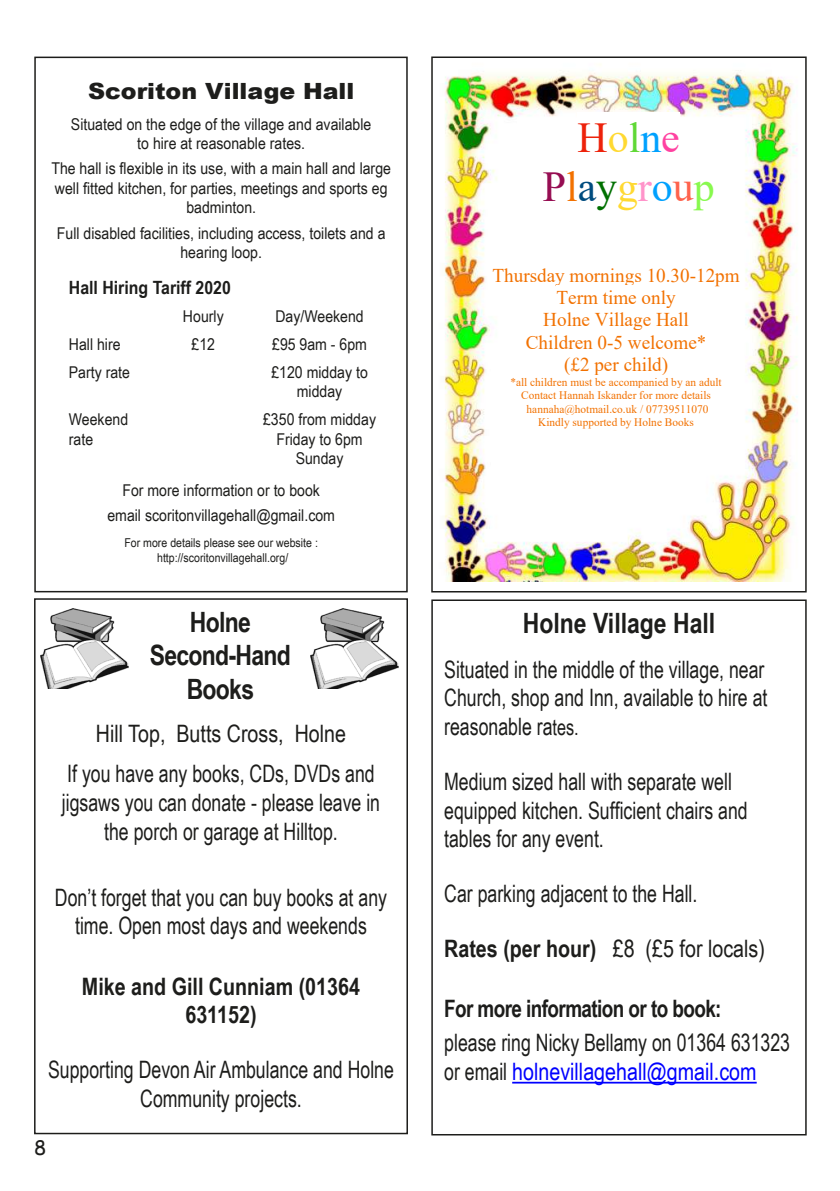
<style>
.page{position:relative;width:840px;height:1191px;background:#fff}
.page>*{position:absolute;margin:0;border:0;box-sizing:border-box;transform-origin:0 0}
.t1{font:42.6px/49px "Times New Roman";color:#ffd931;text-align:center}
.Arial_Narrow_Bold_14{font:700 28px/33.6px "Arial Narrow";letter-spacing:-.025em;color:#1d1d1b;text-align:center}
.Arial_Narrow_Bold_14-2{font:700 28px "Arial Narrow";color:#1d1d1b}
.Arial_Narrow_11pt_90{font:24px/28.8px "Arial Narrow";color:#1d1d1b;scale:.9 1}
.Arial_Narrow_12pt_90{font:24px/28.8px "Arial Narrow";color:#1d1d1b;text-align:center;scale:.9 1}
.Arial_Narrow_Bold_12{font:700 24px/28.8px "Arial Narrow";color:#1d1d1b;text-align:center}
.Arial_Narrow_11pt_90-2{font:24px "Arial Narrow";color:#1d1d1b}
.Arial_Narrow_Bold_11{font:700 24px "Arial Narrow";letter-spacing:-.025em;color:#1d1d1b;scale:.96 1}
.Arial_Narrow_10pt_ce{font:24px "Arial Narrow";color:#1d1d1b}
.t2{font:900 22.4px "Arial";color:#1d1d1b;scale:1.06 1}
.t3{font:20px "Comic Sans MS";color:#1d1d1b}
.t4{font:19.4px/22.4px "Times New Roman";color:#f27100;text-align:center}
.t5{font:700 18.2px "Arial Narrow";color:#1d1d1b;scale:1.06 1}
.t6{font:16.2px/19.6px "Arial Narrow";color:#1d1d1b;text-align:center;scale:1.06 1}
.t7{font:12.2px/14.6px "Arial Narrow";color:#1d1d1b;text-align:center;scale:1.06 1}
.t8{font:11.6px/13.2px "Times New Roman";color:#f27100;text-align:center}
.s1{color:#ed220b}
.s2{color:#60d836}
.s3{color:#00a1fe}
.s4{color:#ff42a1}
.s5{color:#960d52}
.s6{color:#f27100}
.s7{color:#004c7f}
.s8{color:#017000}
.s9{color:#ff94ca}
.s10{color:#fe634d}
.s11{color:#88f94e}
.s12{font-size:22px}
.s13{font-weight:700}
.s14{color:#00f}
</style>
<div class="page">
<div style="left:34px;top:598px;width:374px;height:536px;border:2px solid #1d1d1b"></div>
<img style="left:40px;top:608px;width:89px;height:80px">
<img style="left:310px;top:608px;width:89px;height:80px">
<hr style="left:512px;top:1081px;width:244px;height:2px;background:#00f">
<div style="left:431px;top:599px;width:375px;height:536px;border:2px solid #1d1d1b"></div>
<img style="left:444px;top:64px;width:354px;height:517px">
<div style="left:577px;top:113px;width:102px;height:49px;background:#fff"></div>
<div style="left:542px;top:162px;width:172px;height:49px;background:#fff"></div>
<div style="left:492px;top:263px;width:247px;height:23px;background:#fff"></div>
<div style="left:556px;top:285px;width:119px;height:23px;background:#fff"></div>
<div style="left:543px;top:308px;width:145px;height:23px;background:#fff"></div>
<div style="left:525px;top:330px;width:181px;height:23px;background:#fff"></div>
<div style="left:563px;top:353px;width:105px;height:22px;background:#fff"></div>
<div style="left:510px;top:375px;width:211px;height:14px;background:#fff"></div>
<div style="left:521px;top:388px;width:189px;height:14px;background:#fff"></div>
<div style="left:523px;top:402px;width:185px;height:13px;background:#fff"></div>
<div style="left:538px;top:415px;width:155px;height:14px;background:#fff"></div>
<div style="left:431px;top:56px;width:375px;height:536px;border:2px solid #1d1d1b"></div>
<div style="left:34px;top:57px;width:373px;height:535px;border:2px solid #1d1d1b"></div>
<p class="t2" style="left:88px;top:74px;width:252px">Scoriton Village Hall</p>
<p class="t6" style="left:71px;top:113px;width:285px">Situated on the edge of the village and available to hire at reasonable rates.</p>
<p class="t6" style="left:51px;top:158px;width:322px">The hall is flexible in its use, with a main hall and large well fitted kitchen, for parties, meetings and sports eg badminton.</p>
<p class="t6" style="left:57px;top:223px;width:311px">Full disabled facilities, including access, toilets and a hearing loop.</p>
<p class="t5" style="left:69px;top:273px;width:154px">Hall Hiring Tariff 2020</p>
<p class="t6" style="left:183px;top:305px;width:40px">Hourly</p>
<p class="t6" style="left:275px;top:305px;width:85px">Day/Weekend</p>
<p class="t6" style="left:69px;top:334px;width:50px">Hall hire</p>
<p class="t6" style="left:191px;top:334px;width:24px">£12</p>
<p class="t6" style="left:272px;top:334px;width:91px">£95 9am - 6pm</p>
<p class="t6" style="left:69px;top:362px;width:59px">Party rate</p>
<p class="t6" style="left:271px;top:362px;width:92px">£120 midday to midday</p>
<p class="t6" style="left:69px;top:409px;width:57px;text-align:left">Weekend rate</p>
<p class="t6" style="left:263px;top:409px;width:108px">£350 from midday<br>Friday to 6pm<br>Sunday</p>
<p class="t6" style="left:107px;top:476px;width:216px;line-height:25.2px">For more information or to book email scoritonvillagehall@gmail.com</p>
<p class="t7" style="left:124px;top:535px;width:184px">For more details please see our website : http://scoritonvillagehall.org/</p>
<p class="Arial_Narrow_Bold_14" style="left:190px;top:603px;width:62px">Holne</p>
<p class="Arial_Narrow_Bold_14" style="left:150px;top:637px;width:142px">Second-Hand<br>Books</p>
<p class="Arial_Narrow_10pt_ce" style="left:96px;top:716px;width:252px">Hill Top, Butts Cross, Holne</p>
<p class="Arial_Narrow_12pt_90" style="left:62px;top:758px;width:355px">If you have any books, CDs, DVDs and jigsaws you can donate - please leave in the porch or garage at Hilltop.</p>
<p class="Arial_Narrow_12pt_90" style="left:55px;top:882px;width:370px">Don’t forget that you can buy books at any time. Open most days and weekends</p>
<p class="Arial_Narrow_Bold_12" style="left:82px;top:970px;width:279px">Mike and Gill Cunniam (01364<br>631152)</p>
<p class="Arial_Narrow_12pt_90" style="left:48px;top:1054px;width:386px">Supporting Devon Air Ambulance and Holne<br>Community projects.</p>
<p class="t3" style="left:34px;top:1132px;width:14px">8</p>
<p class="t1" style="left:542px;top:112px;width:173px"><span class="s1">H</span>o<span class="s2">l</span><span class="s3">n</span><span class="s4">e<br></span><span class="s5">P</span><span class="s6">l</span><span class="s7">a</span><span class="s8">y</span>g<span class="s9">r</span><span class="s3">o</span><span class="s10">u</span><span class="s11">p</span></p>
<p class="t4" style="left:492px;top:263px;width:248px">Thursday mornings 10.30-12pm<br>Term time only<br>Holne Village Hall<br>Children 0-5 welcome*<br>(£2 per child)</p>
<p class="t8" style="left:510px;top:375px;width:213px">*all children must be accompanied by an adult Contact Hannah Iskander for more details hannaha@hotmail.co.uk / 07739511070<br>Kindly supported by Holne Books</p>
<p class="Arial_Narrow_Bold_14-2" style="left:522px;top:601px;width:194px">Holne Village Hall</p>
<p class="Arial_Narrow_11pt_90" style="left:444px;top:654px;width:360px">Situated in the middle of the village, near<br>Church, shop and Inn, available to hire at reasonable ra<span class="s12">tes.</span></p>
<p class="Arial_Narrow_11pt_90" style="left:444px;top:766px;width:338px">Medium sized hall with separate well equipped kitchen. Sufficient chairs and tables for any event.</p>
<p class="Arial_Narrow_11pt_90" style="left:444px;top:878px;width:283px">Car parking adjacent to the Hall.</p>
<p class="Arial_Narrow_11pt_90-2" style="left:444px;top:930px;width:322px"><span class="s13">Rates (per hour)</span> £8 (£5 for locals)</p>
<p class="Arial_Narrow_Bold_11" style="left:444px;top:990px;width:290px">For more information or to book:</p>
<p class="Arial_Narrow_11pt_90" style="left:444px;top:1027px;width:385px">please ring Nicky Bellamy on 01364 631323 or email <span class="s14">holnevillagehall@gmail.com</span></p>
</div>
